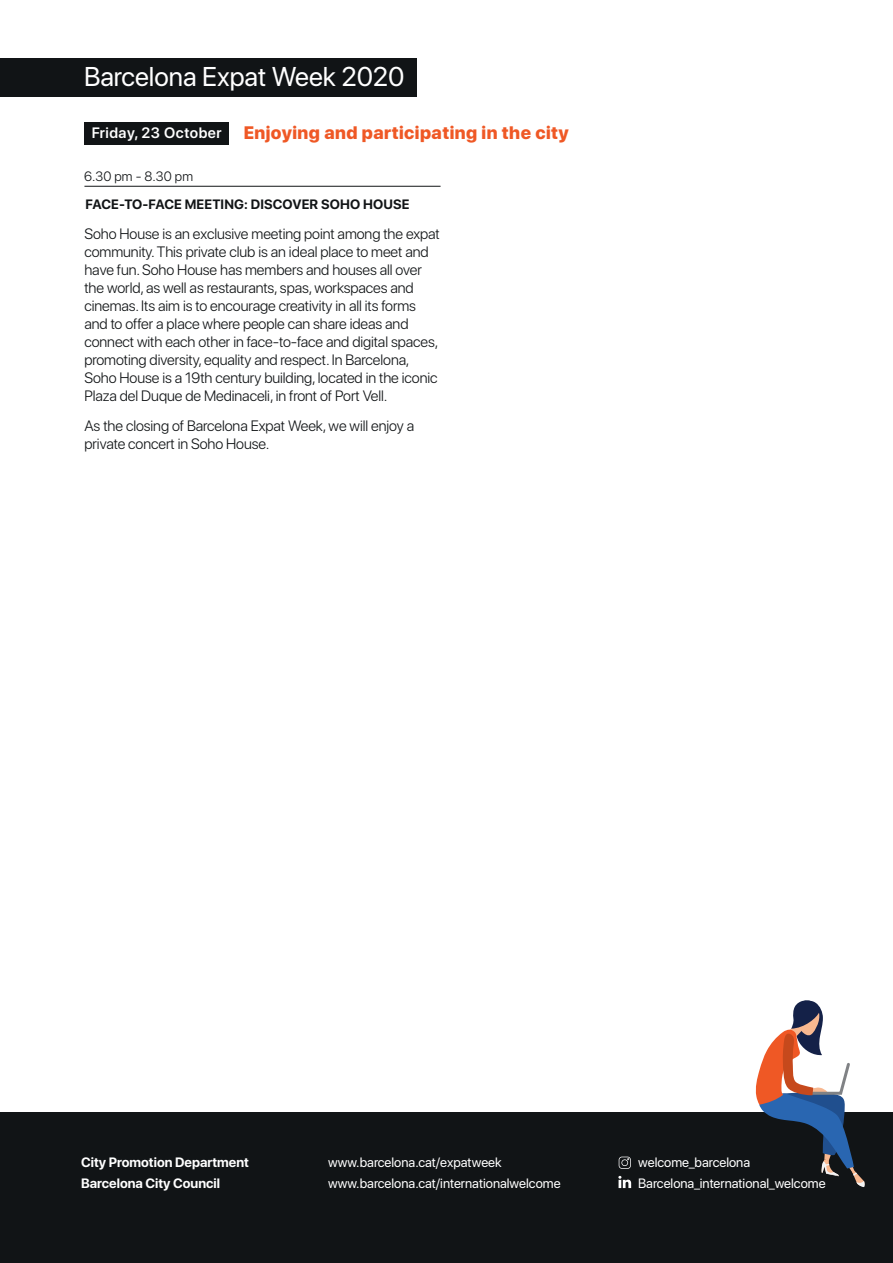
<style>
.page{position:relative;width:893px;height:1263px;background:#fff}
.page>*{position:absolute;margin:0;border:0;box-sizing:border-box;transform-origin:0 0}
.t1{font:27px "SF Pro Display";color:#fff}
.t2{font:800 18px "SF Pro Display";letter-spacing:.025em;color:#ef5825}
.t3{font:300 15px/18px "SF Pro Display";letter-spacing:-.005em;color:#111416}
.t4{font:13.5px/21px "SF Pro Display";color:#fff}
.t5{font:700 13.5px/21px "SF Pro Display";color:#fff}
.t6{font:700 13.5px "SF Pro Display";letter-spacing:.01em;color:#111416}
.t7{font:300 13.5px "SF Pro Display";letter-spacing:.01em;color:#111416}
.s1{font-weight:600;font-size:15px;color:#fff}
</style>
<div class="page">
<div style="left:0;top:1112px;width:893px;height:151px;background:#111416"></div>
<svg style="left:619px;top:1156px;width:12px;height:13px"></svg>
<svg style="left:618px;top:1176px;width:13px;height:12px"></svg>
<svg style="left:755px;top:1000px;width:110px;height:187px"></svg>
<hr style="left:84px;top:186px;width:357px;height:1px;background:#111416">
<div style="left:84px;top:122px;width:144px;height:22px;background:#111416"></div>
<div style="left:0;top:59px;width:416px;height:38px;background:#111416"></div>
<h1 class="t1" style="left:84px;top:56px;width:322px">Barcelona Expat Week 2020</h1>
<p class="t2" style="left:91px;top:122px;width:479px"><span class="s1">Friday, 23 October</span> Enjoying and participating in the city</p>
<p class="t7" style="left:84px;top:166px;width:110px">6.30 pm - 8.30 pm</p>
<p class="t6" style="left:86px;top:197px;width:325px">FACE-TO-FACE MEETING: DISCOVER SOHO HOUSE</p>
<p class="t3" style="left:84px;top:225px;width:357px">Soho House is an exclusive meeting point among the expat community. This private club is an ideal place to meet and have fun. Soho House has members and houses all over the world, as well as restaurants, spas, workspaces and cinemas. Its aim is to encourage creativity in all its forms and to offer a place where people can share ideas and connect with each other in face-to-face and digital spaces, promoting diversity, equality and respect. In Barcelona, Soho House is a 19th century building, located in the iconic Plaza del Duque de Medinaceli, in front of Port Vell.</p>
<p class="t3" style="left:84px;top:417px;width:331px">As the closing of Barcelona Expat Week, we will enjoy a private concert in Soho House.</p>
<p class="t5" style="left:81px;top:1151px;width:169px">City Promotion Department<br>Barcelona City Council</p>
<p class="t4" style="left:328px;top:1151px;width:234px">www.barcelona.cat/expatweek www.barcelona.cat/internationalwelcome</p>
<p class="t4" style="left:638px;top:1151px;width:189px">welcome_barcelona<br>Barcelona_international_welcome</p>
</div>
